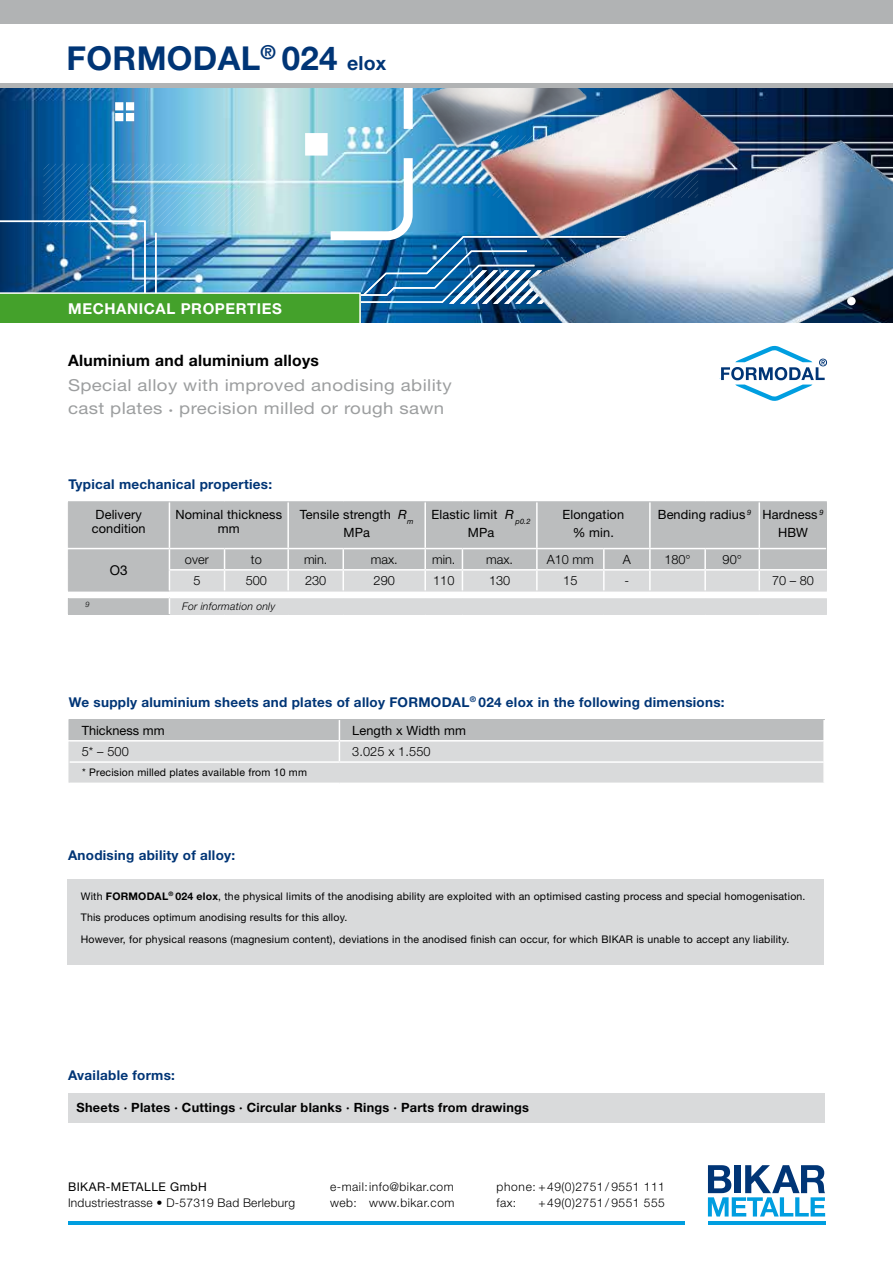
<style>
.page{position:relative;width:893px;height:1263px;background:#fff}
.page>*{position:absolute;margin:0;border:0;box-sizing:border-box;transform-origin:0 0}
.t1{font:700 33px "Helvetica Neue LT Std";letter-spacing:.01em;color:#003576}
.t2{font:16.5px/22.5px "Helvetica Neue LT Std";letter-spacing:.02em;color:#9c9e9f;scale:1.13 1}
.t3{font:700 15.75px "Helvetica Neue LT Std";letter-spacing:.02em;color:#000}
.t4{font:700 15px "Helvetica Neue LT Std";letter-spacing:.04em;color:#fff}
.t5{font:700 13.5px "Helvetica Neue LT Std";letter-spacing:.02em;color:#003576}
.t6{font:13.5px "Helvetica Neue LT Std";color:#000}
.t7{font:12.75px/17.7px "Helvetica Neue LT Std";letter-spacing:.01em;color:#000;text-align:center}
.t8{font:300 12.75px "Helvetica Neue LT Std";color:#000}
.t9{font:700 12.75px "Helvetica Neue LT Std";letter-spacing:.02em;color:#000}
.t10{font:300 12px/16.5px "Helvetica Neue LT Std";letter-spacing:.04em;color:#000}
.t11{font:300 12px "Helvetica Neue LT Std";letter-spacing:.02em;color:#000}
.t12{font:12px "Helvetica Neue LT Std";letter-spacing:.04em;color:#000}
.t13{font:10.5px/21.5px "Helvetica Neue LT Std";letter-spacing:.02em;color:#000}
.t14{font:italic 300 10.5px "Helvetica Neue LT Std";letter-spacing:.02em;color:#000}
.t15{font:italic 300 7.5px "Helvetica Neue LT Std";color:#000}
.s1{font-size:19.5px}
.s2{font-family:"Futura T";font-weight:600;font-style:italic}
.s3{font-style:italic}
.s4{font-weight:700}
</style>
<div class="page">
<hr style="left:68px;top:1221px;width:617px;height:3px;background:#009ee0">
<svg style="left:708px;top:1165px;width:117px;height:51px"></svg>
<hr style="left:708px;top:1221px;width:117px;height:3px;background:#009ee0">
<div style="left:67px;top:879px;width:757px;height:86px;background:#d9dadb"></div>
<img style="left:0;top:87px;width:893px;height:236px">
<div style="left:69px;top:502px;width:757px;height:89px;background:#bbbdbe"></div>
<div style="left:68px;top:597px;width:101px;height:17px;background:#bbbdbe"></div>
<hr style="left:287px;top:502px;width:2px;height:46px;background:#fff">
<hr style="left:424px;top:502px;width:2px;height:46px;background:#fff">
<hr style="left:536px;top:502px;width:2px;height:46px;background:#fff">
<hr style="left:649px;top:502px;width:2px;height:46px;background:#fff">
<hr style="left:758px;top:502px;width:2px;height:46px;background:#fff">
<hr style="left:169px;top:548px;width:56px;height:1px;background:#fff">
<hr style="left:225px;top:548px;width:63px;height:1px;background:#fff">
<hr style="left:288px;top:548px;width:55px;height:1px;background:#fff">
<hr style="left:343px;top:548px;width:82px;height:1px;background:#fff">
<hr style="left:425px;top:548px;width:37px;height:1px;background:#fff">
<hr style="left:462px;top:548px;width:75px;height:1px;background:#fff">
<hr style="left:537px;top:548px;width:67px;height:1px;background:#fff">
<hr style="left:604px;top:548px;width:46px;height:1px;background:#fff">
<hr style="left:650px;top:548px;width:55px;height:1px;background:#fff">
<hr style="left:705px;top:548px;width:54px;height:1px;background:#fff">
<hr style="left:759px;top:548px;width:67px;height:1px;background:#fff">
<hr style="left:169px;top:502px;width:1px;height:46px;background:#fff">
<hr style="left:169px;top:614px;width:56px;height:1px;background:#d9dadb">
<hr style="left:225px;top:614px;width:63px;height:1px;background:#d9dadb">
<hr style="left:288px;top:614px;width:55px;height:1px;background:#d9dadb">
<hr style="left:343px;top:614px;width:82px;height:1px;background:#d9dadb">
<hr style="left:425px;top:614px;width:37px;height:1px;background:#d9dadb">
<hr style="left:462px;top:614px;width:75px;height:1px;background:#d9dadb">
<hr style="left:537px;top:614px;width:67px;height:1px;background:#d9dadb">
<hr style="left:604px;top:614px;width:46px;height:1px;background:#d9dadb">
<hr style="left:650px;top:614px;width:55px;height:1px;background:#d9dadb">
<hr style="left:705px;top:614px;width:54px;height:1px;background:#d9dadb">
<hr style="left:759px;top:614px;width:68px;height:1px;background:#d9dadb">
<hr style="left:68px;top:501px;width:101px;height:1px;background:#bbbdbe">
<hr style="left:68px;top:502px;width:1px;height:46px;background:#bbbdbe">
<hr style="left:169px;top:501px;width:56px;height:1px;background:#bbbdbe">
<hr style="left:225px;top:501px;width:63px;height:1px;background:#bbbdbe">
<hr style="left:288px;top:501px;width:55px;height:1px;background:#bbbdbe">
<hr style="left:343px;top:501px;width:82px;height:1px;background:#bbbdbe">
<hr style="left:425px;top:501px;width:37px;height:1px;background:#bbbdbe">
<hr style="left:462px;top:501px;width:75px;height:1px;background:#bbbdbe">
<hr style="left:537px;top:501px;width:67px;height:1px;background:#bbbdbe">
<hr style="left:604px;top:501px;width:46px;height:1px;background:#bbbdbe">
<hr style="left:650px;top:501px;width:55px;height:1px;background:#bbbdbe">
<hr style="left:705px;top:501px;width:54px;height:1px;background:#bbbdbe">
<hr style="left:759px;top:501px;width:68px;height:1px;background:#bbbdbe">
<hr style="left:826px;top:502px;width:1px;height:47px;background:#bbbdbe">
<svg style="left:68px;top:549px;width:1px;height:42px"></svg>
<hr style="left:68px;top:591px;width:101px;height:1px;background:#bbbdbe">
<hr style="left:68px;top:597px;width:101px;height:1px;background:#fff">
<hr style="left:68px;top:548px;width:101px;height:1px;background:#fff">
<hr style="left:68px;top:614px;width:101px;height:1px;background:#bbbdbe">
<svg style="left:169px;top:549px;width:658px;height:65px"></svg>
<hr style="left:169px;top:591px;width:56px;height:1px;background:#d9dadb">
<hr style="left:225px;top:591px;width:63px;height:1px;background:#d9dadb">
<hr style="left:288px;top:591px;width:55px;height:1px;background:#d9dadb">
<hr style="left:343px;top:591px;width:82px;height:1px;background:#d9dadb">
<hr style="left:425px;top:591px;width:37px;height:1px;background:#d9dadb">
<hr style="left:462px;top:591px;width:75px;height:1px;background:#d9dadb">
<hr style="left:537px;top:591px;width:67px;height:1px;background:#d9dadb">
<hr style="left:604px;top:591px;width:46px;height:1px;background:#d9dadb">
<hr style="left:650px;top:591px;width:55px;height:1px;background:#d9dadb">
<hr style="left:705px;top:591px;width:54px;height:1px;background:#d9dadb">
<hr style="left:759px;top:591px;width:68px;height:1px;background:#d9dadb">
<img style="left:509px;top:122px;width:384px;height:201px">
<img style="left:475px;top:87px;width:269px;height:166px">
<img style="left:415px;top:87px;width:174px;height:76px">
<svg style="left:721px;top:346px;width:106px;height:55px"></svg>
<div style="left:0;top:0;width:893px;height:23px;background:#b1b3b4"></div>
<hr style="left:0;top:83px;width:893px;height:4px;background:#b1b3b4">
<div style="left:68px;top:1093px;width:757px;height:30px;background:#d9dadb"></div>
<hr style="left:69px;top:719px;width:270px;height:1px;background:#bbbdbe">
<svg style="left:69px;top:720px;width:755px;height:63px"></svg>
<hr style="left:339px;top:719px;width:486px;height:1px;background:#bbbdbe">
<h1 class="t1" style="left:67px;top:38px;width:321px">FORMODAL<sup>®</sup> 024 <span class="s1">elox</span></h1>
<h3 class="t4" style="left:68px;top:300px;width:215px">MECHANICAL PROPERTIES</h3>
<h3 class="t3" style="left:68px;top:350px;width:253px">Aluminium and aluminium alloys</h3>
<h2 class="t2" style="left:68px;top:374px;width:341px">Special alloy with improved anodising ability cast plates <span class="s2">·</span> precision milled or rough sawn</h2>
<p class="t5" style="left:68px;top:476px;width:205px">Typical mechanical properties:</p>
<p class="t7" style="left:92px;top:508px;width:55px;line-height:13.5px">Delivery condition</p>
<p class="t7" style="left:175px;top:508px;width:108px;line-height:13.5px">Nominal thickness mm</p>
<p class="t7" style="left:300px;top:506px;width:115px">Tensile strength <span class="s3">R</span><sub>m<br></sub>MPa</p>
<p class="t7" style="left:432px;top:506px;width:101px">Elastic limit <span class="s3">R</span> <sub>p0.2<br></sub>MPa</p>
<p class="t7" style="left:563px;top:506px;width:63px">Elongation % min.</p>
<p class="t7" style="left:778px;top:506px;width:47px;text-align:left;text-indent:-120px">Bending radius <sup>9</sup> Hardness <sup>9<br></sup>HBW</p>
<p class="t6" style="left:110px;top:562px;width:19px">O3</p>
<p class="t8" style="left:185px;top:551px;width:26px">over</p>
<p class="t8" style="left:251px;top:551px;width:12px">to</p>
<p class="t8" style="left:304px;top:551px;width:25px">min.</p>
<p class="t8" style="left:371px;top:551px;width:28px">max.</p>
<p class="t8" style="left:432px;top:551px;width:25px">min.</p>
<p class="t8" style="left:486px;top:551px;width:28px">max.</p>
<p class="t8" style="left:547px;top:551px;width:48px">A10 mm</p>
<p class="t8" style="left:623px;top:551px;width:10px">A</p>
<p class="t8" style="left:664px;top:551px;width:28px">180°</p>
<p class="t8" style="left:723px;top:551px;width:21px">90°</p>
<p class="t8" style="left:193px;top:573px;width:9px">5</p>
<p class="t8" style="left:246px;top:573px;width:23px">500</p>
<p class="t8" style="left:305px;top:573px;width:23px">230</p>
<p class="t8" style="left:374px;top:573px;width:23px">290</p>
<p class="t8" style="left:433px;top:573px;width:23px">110</p>
<p class="t8" style="left:489px;top:573px;width:23px">130</p>
<p class="t8" style="left:563px;top:573px;width:16px">15</p>
<p class="t8" style="left:624px;top:573px;width:6px">-</p>
<p class="t8" style="left:772px;top:573px;width:43px">70 – 80</p>
<p class="t15" style="left:85px;top:600px;width:6px">9</p>
<p class="t14" style="left:182px;top:600px;width:95px">For information only</p>
<p class="t5" style="left:69px;top:694px;width:657px">We supply aluminium sheets and plates of alloy FORMODAL<sup>®</sup> 024 elox in the following dimensions:</p>
<p class="t7" style="left:82px;top:721px;width:84px">Thickness mm</p>
<p class="t7" style="left:352px;top:721px;width:115px">Length x Width mm</p>
<p class="t8" style="left:82px;top:744px;width:49px">5* – 500</p>
<p class="t8" style="left:352px;top:744px;width:80px">3.025 x 1.550</p>
<p class="t13" style="left:82px;top:762px;width:226px">* Precision milled plates available from 10 mm</p>
<p class="t5" style="left:68px;top:847px;width:169px">Anodising ability of alloy:</p>
<p class="t13" style="left:81px;top:885px;width:726px">With <span class="s4">FORMODAL</span><sup>®</sup> <span class="s4">024 elox</span>, the physical limits of the anodising ability are exploited with an optimised casting process and special homogenisation.<br>This produces optimum anodising results for this alloy.<br>However, for physical reasons (magnesium content), deviations in the anodised finish can occur, for which BIKAR is unable to accept any liability.</p>
<p class="t5" style="left:68px;top:1067px;width:109px">Available forms:</p>
<p class="t9" style="left:77px;top:1100px;width:454px">Sheets ∙ Plates ∙ Cuttings ∙ Circular blanks ∙ Rings ∙ Parts from drawings</p>
<p class="t12" style="left:68px;top:1179px;width:140px">BIKAR-METALLE GmbH</p>
<p class="t11" style="left:68px;top:1196px;width:229px">Industriestrasse • D-57319 Bad Berleburg</p>
<p class="t10" style="left:330px;top:1178px;width:126px">e-mail:info@bikar.com web: www.bikar.com</p>
<p class="t10" style="left:497px;top:1178px;width:170px">phone: +49(0)2751/ 9551 111 fax:</p>
<p class="t10" style="left:539px;top:1194px;width:128px">+49(0)2751/ 9551 555</p>
</div>
